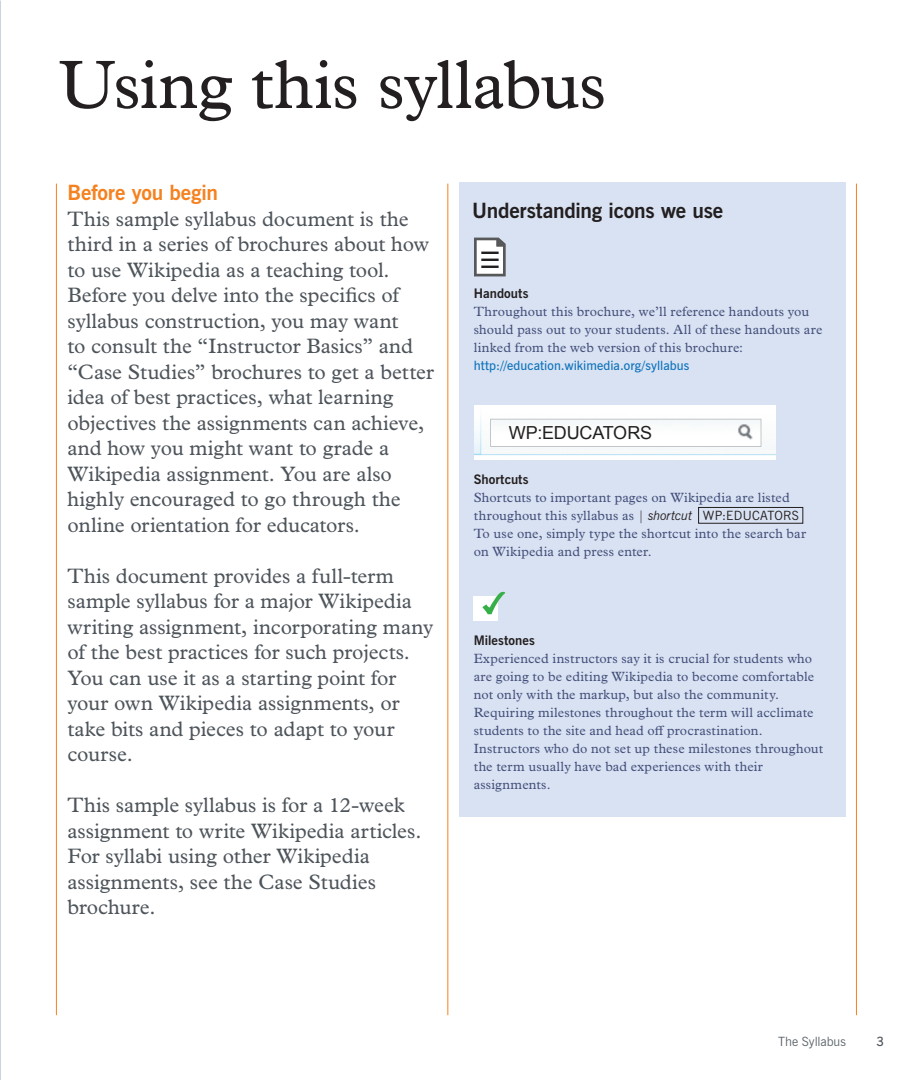
<style>
.page{position:relative;width:918px;height:1080px;background:#fff}
.page>*{position:absolute;margin:0;border:0;box-sizing:border-box;transform-origin:0 0}
.t1{font:69px "Plantin MT Std";letter-spacing:-.01em;color:#231f20}
.t2{font:21px/25.5px "Plantin MT Std";color:#4d545a}
.t3{font:700 21px "News Gothic BT";letter-spacing:-.01em;color:#231f20}
.t4{font:700 21px "News Gothic BT";letter-spacing:-.01em;color:#f58220}
.t5{font:18px "Arial";letter-spacing:-.01em;color:#231f20}
.t6{font:13.5px/18px "Plantin MT Std";letter-spacing:.015em;color:#44507b}
.t7{font:700 13.2px "News Gothic BT";letter-spacing:.005em;color:#231f20}
.t8{font:600 12.75px "News Gothic BT";letter-spacing:.005em;color:#1074bc}
.t9{font:12.75px "News Gothic BT";letter-spacing:-.005em;color:#4d545a}
.t10{font:600 12.75px "News Gothic BT";color:#4d545a}
.s1{font-size:12.75px;color:#231f20}
.s2{font-family:"News Gothic BT";font-style:italic;font-size:12.75px;color:#231f20}
.s3{font-family:"News Gothic BT";font-size:12.75px;color:#231f20}
</style>
<div class="page">
<hr style="left:447px;top:184px;width:1px;height:831px;background:#f58220">
<hr style="left:56px;top:184px;width:1px;height:831px;background:#f58220">
<hr style="left:856px;top:184px;width:1px;height:831px;background:#f58220">
<div style="left:459px;top:182px;width:386px;height:634px;background:#d9e2f2"></div>
<img style="left:474px;top:406px;width:301px;height:54px">
<div style="left:698px;top:507px;width:105px;height:16px;border:1px solid #231f20"></div>
<div style="left:474px;top:596px;width:24px;height:25px;background:#fff"></div>
<svg style="left:482px;top:592px;width:23px;height:22px"></svg>
<svg style="left:474px;top:238px;width:32px;height:38px"></svg>
<h1 class="t1" style="left:58px;top:45px;width:549px">Using this syllabus</h1>
<p class="t4" style="left:67px;top:180px;width:152px">Before you begin</p>
<p class="t2" style="left:67px;top:206px;width:368px">This sample syllabus document is the third in a series of brochures about how to use Wikipedia as a teaching tool.<br>Before you delve into the specifics of syllabus construction, you may want<br>to consult the “Instructor Basics” and “Case Studies” brochures to get a better idea of best practices, what learning objectives the assignments can achieve, and how you might want to grade a Wikipedia assignment. You are also highly encouraged to go through the online orientation for educators.</p>
<p class="t2" style="left:67px;top:563px;width:367px">This document provides a full-term sample syllabus for a major Wikipedia writing assignment, incorporating many of the best practices for such projects.<br>You can use it as a starting point for your own Wikipedia assignments, or take bits and pieces to adapt to your course.</p>
<p class="t2" style="left:67px;top:793px;width:356px">This sample syllabus is for a 12-week assignment to write Wikipedia articles.<br>For syllabi using other Wikipedia assignments, see the Case Studies brochure.</p>
<p class="t3" style="left:472px;top:198px;width:253px">Understanding icons we use</p>
<p class="t7" style="left:474px;top:285px;width:56px">Handouts</p>
<p class="t6" style="left:474px;top:302px;width:350px">Throughout this brochure, we’ll reference handouts you should pass out to your students. All of these handouts are linked from the web version of this brochure:</p>
<p class="t8" style="left:474px;top:358px;width:217px">http://education.wikimedia.org/syllabus</p>
<p class="t5" style="left:509px;top:421px;width:145px">WP:EDUCATORS</p>
<p class="t7" style="left:474px;top:471px;width:56px">Shortcuts</p>
<p class="t6" style="left:474px;top:488px;width:334px">Shortcuts to important pages on Wikipedia are listed throughout this syllabus as <span class="s1">|</span> <span class="s2">shortcut</span> <span class="s3">WP:EDUCATORS </span>To use one, simply type the shortcut into the search bar on Wikipedia and press enter.</p>
<p class="t7" style="left:474px;top:632px;width:63px">Milestones</p>
<p class="t6" style="left:474px;top:650px;width:351px">Experienced instructors say it is crucial for students who are going to be editing Wikipedia to become comfortable not only with the markup, but also the community.<br>Requiring milestones throughout the term will acclimate students to the site and head off procrastination.<br>Instructors who do not set up these milestones throughout the term usually have bad experiences with their assignments.</p>
<p class="t9" style="left:778px;top:1033px;width:69px">The Syllabus</p>
<p class="t10" style="left:876px;top:1033px;width:9px">3</p>
</div>
